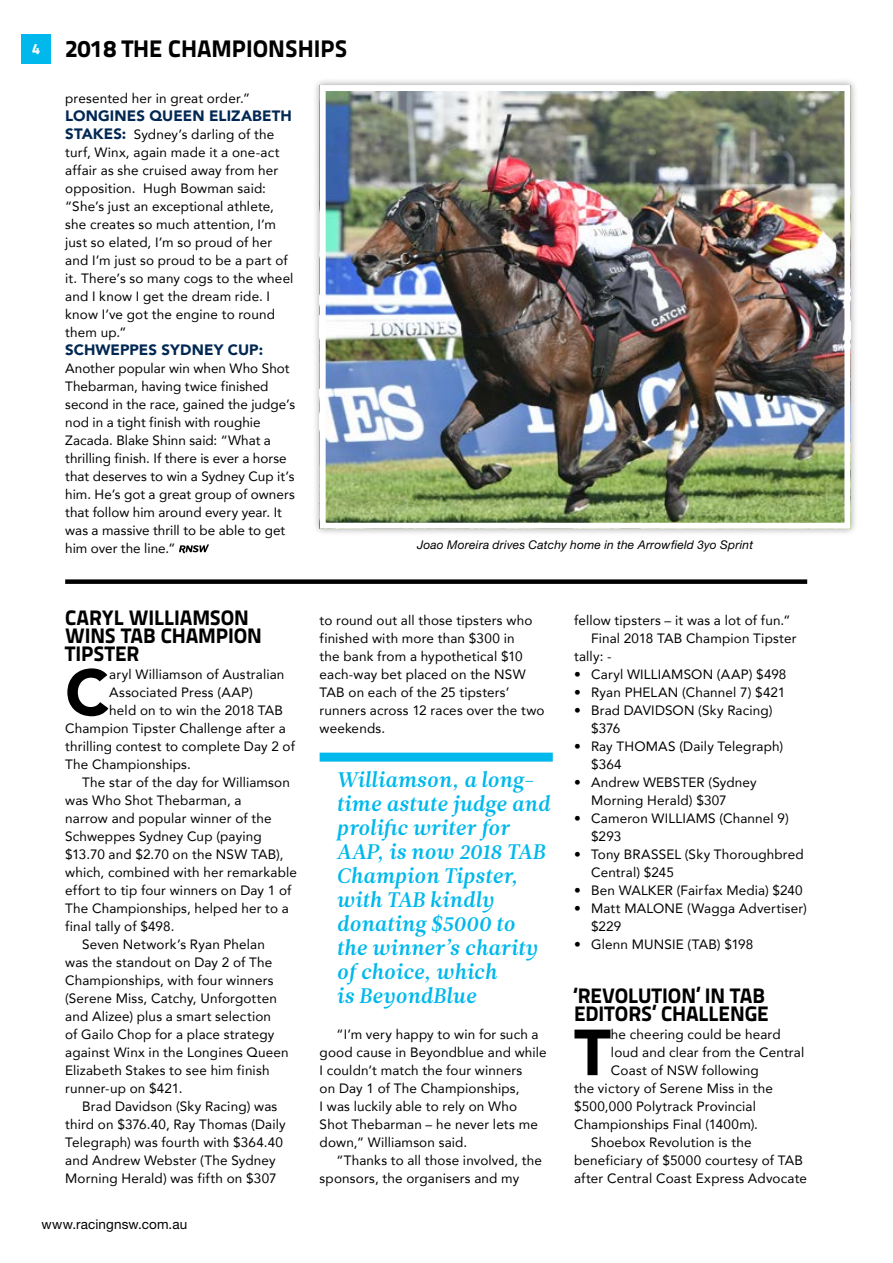
<style>
.page{position:relative;width:893px;height:1263px;background:#fff}
.page>*{position:absolute;margin:0;border:0;box-sizing:border-box;transform-origin:0 0}
.R_body_N{font:900 64.35px "Avenir";color:#000}
.t1{font:24px "Titillium Text 14 L 999 wt";color:#000}
.QUOTE_Feature{font:21px/24px "Leitura News Italic 3";letter-spacing:.01em;color:#00b8ec}
.SUBHEAD{font:21px/18px "Titillium Text 14 L 999 wt";letter-spacing:-.005em;color:#000}
.R_body_N-2{font:900 15px "Avenir";letter-spacing:.005em;color:#002753}
.t2{font:15px "Titillium Text 14 L 999 wt";color:#fff}
.R_body_N-3{font:13.5px/18px "Avenir";letter-spacing:.01em;color:#000}
.t3{font:13.5px "Helvetica Neue LT Std";letter-spacing:.01em;color:#000}
.t4{font:italic 12px "Helvetica Neue LT Std";letter-spacing:.015em;color:#000}
.s1{font-weight:900;font-size:15px;color:#002753}
</style>
<div class="page">
<svg style="left:179px;top:544px;width:30px;height:9px"></svg>
<div style="left:21px;top:34px;width:30px;height:30px;background:#00b8ec"></div>
<div style="left:312px;top:78px;width:545px;height:458px;background:#000;opacity:.35"></div>
<img style="left:327px;top:92px;width:516px;height:430px">
<div style="left:320px;top:85px;width:530px;height:444px;border:6px solid #fff"></div>
<div style="left:320px;top:753px;width:233px;height:9px;background:#00b8ec"></div>
<div style="left:65px;top:579px;width:742px;height:5px;background:#000"></div>
<p class="t2" style="left:32px;top:40px;width:9px">4</p>
<p class="t1" style="left:65px;top:33px;width:284px">2018 THE CHAMPIONSHIPS</p>
<p class="R_body_N-3" style="left:65px;top:89px;width:186px">presented her in great order.”</p>
<p class="R_body_N-2" style="left:65px;top:103px;width:228px">LONGINES QUEEN ELIZABETH</p>
<p class="R_body_N-3" style="left:65px;top:125px;width:230px"><span class="s1">STAKES:</span> Sydney’s darling of the turf, Winx, again made it a one-act affair as she cruised away from her opposition. Hugh Bowman said: “She’s just an exceptional athlete, she creates so much attention, I’m just so elated, I’m so proud of her and I’m just so proud to be a part of it. There’s so many cogs to the wheel and I know I get the dream ride. I know I’ve got the engine to round them up.”</p>
<p class="R_body_N-2" style="left:65px;top:337px;width:199px">SCHWEPPES SYDNEY CUP:</p>
<p class="R_body_N-3" style="left:65px;top:359px;width:231px">Another popular win when Who Shot Thebarman, having twice finished second in the race, gained the judge’s nod in a tight finish with roughie Zacada. Blake Shinn said: “What a thrilling finish. If there is ever a horse that deserves to win a Sydney Cup it’s him. He’s got a great group of owners that follow him around every year. It was a massive thrill to be able to get him over the line.”</p>
<p class="t4" style="left:417px;top:537px;width:338px">Joao Moreira drives Catchy home in the Arrowfield 3yo Sprint</p>
<p class="SUBHEAD" style="left:65px;top:608px;width:198px">CARYL WILLIAMSON<br>WINS TAB CHAMPION<br>TIPSTER</p>
<p class="R_body_N" style="left:65px;top:637px;width:46px">C</p>
<p class="R_body_N-3" style="left:109px;top:665px;width:177px">aryl Williamson of Australian</p>
<p class="R_body_N-3" style="left:109px;top:683px;width:145px">Associated Press (AAP)</p>
<p class="R_body_N-3" style="left:109px;top:701px;width:175px">held on to win the 2018 TAB</p>
<p class="R_body_N-3" style="left:65px;top:719px;width:222px">Champion Tipster Challenge after a</p>
<p class="R_body_N-3" style="left:65px;top:737px;width:231px">thrilling contest to complete Day 2 of</p>
<p class="R_body_N-3" style="left:65px;top:755px;width:127px">The Championships.</p>
<p class="R_body_N-3" style="left:65px;top:773px;width:233px;text-indent:17px">The star of the day for Williamson was Who Shot Thebarman, a<br>narrow and popular winner of the<br>Schweppes Sydney Cup (paying $13.70 and $2.70 on the NSW TAB), which, combined with her remarkable effort to tip four winners on Day 1 of<br>The Championships, helped her to a final tally of $498.</p>
<p class="R_body_N-3" style="left:65px;top:935px;width:225px;text-indent:17px">Seven Network’s Ryan Phelan was the standout on Day 2 of The<br>Championships, with four winners (Serene Miss, Catchy, Unforgotten and Alizee) plus a smart selection<br>of Gailo Chop for a place strategy against Winx in the Longines Queen<br>Elizabeth Stakes to see him finish runner-up on $421.</p>
<p class="R_body_N-3" style="left:65px;top:1097px;width:222px;text-indent:17px">Brad Davidson (Sky Racing) was third on $376.40, Ray Thomas (Daily Telegraph) was fourth with $364.40 and Andrew Webster (The Sydney Morning Herald) was fifth on $307</p>
<p class="R_body_N-3" style="left:320px;top:611px;width:226px">to round out all those tipsters who finished with more than $300 in<br>the bank from a hypothetical $10 each-way bet placed on the NSW<br>TAB on each of the 25 tipsters’ runners across 12 races over the two weekends.</p>
<p class="QUOTE_Feature" style="left:337px;top:768px;width:215px">Williamson, a long&shy;time astute judge and prolific writer for<br>AAP, is now 2018 TAB<br>Champion Tipster, with TAB kindly donating $5000 to the winner’s charity of choice, which<br>is BeyondBlue</p>
<p class="R_body_N-3" style="left:320px;top:1025px;width:229px;text-indent:17px">“I’m very happy to win for such a good cause in Beyondblue and while<br>I couldn’t match the four winners<br>on Day 1 of The Championships,<br>I was luckily able to rely on Who<br>Shot Thebarman – he never lets me down,” Williamson said.</p>
<p class="R_body_N-3" style="left:320px;top:1151px;width:224px;text-indent:17px">“Thanks to all those involved, the sponsors, the organisers and my</p>
<p class="R_body_N-3" style="left:574px;top:611px;width:218px">fellow tipsters – it was a lot of fun.”</p>
<p class="R_body_N-3" style="left:574px;top:629px;width:224px;text-indent:17px">Final 2018 TAB Champion Tipster tally: -</p>
<p class="R_body_N-3" style="left:574px;top:665px;width:214px">• Caryl WILLIAMSON (AAP) $498</p>
<p class="R_body_N-3" style="left:574px;top:683px;width:213px">• Ryan PHELAN (Channel 7) $421</p>
<p class="R_body_N-3" style="left:591px;top:701px;width:183px;text-indent:-17px">• Brad DAVIDSON (Sky Racing) $376</p>
<p class="R_body_N-3" style="left:591px;top:737px;width:194px;text-indent:-17px">• Ray THOMAS (Daily Telegraph) $364</p>
<p class="R_body_N-3" style="left:591px;top:773px;width:167px;text-indent:-17px">• Andrew WEBSTER (Sydney<br>Morning Herald) $307</p>
<p class="R_body_N-3" style="left:591px;top:809px;width:199px;text-indent:-17px">• Cameron WILLIAMS (Channel 9) $293</p>
<p class="R_body_N-3" style="left:591px;top:845px;width:214px;text-indent:-17px">• Tony BRASSEL (Sky Thoroughbred<br>Central) $245</p>
<p class="R_body_N-3" style="left:574px;top:881px;width:230px">• Ben WALKER (Fairfax Media) $240</p>
<p class="R_body_N-3" style="left:591px;top:899px;width:217px;text-indent:-17px">• Matt MALONE (Wagga Advertiser) $229</p>
<p class="R_body_N-3" style="left:574px;top:935px;width:181px">• Glenn MUNSIE (TAB) $198</p>
<p class="SUBHEAD" style="left:574px;top:986px;width:196px">‘REVOLUTION’ IN TAB<br>EDITORS’ CHALLENGE</p>
<p class="R_body_N" style="left:574px;top:997px;width:38px">T</p>
<p class="R_body_N-3" style="left:611px;top:1025px;width:171px">he cheering could be heard</p>
<p class="R_body_N-3" style="left:611px;top:1043px;width:195px">loud and clear from the Central</p>
<p class="R_body_N-3" style="left:611px;top:1061px;width:149px">Coast of NSW following</p>
<p class="R_body_N-3" style="left:574px;top:1079px;width:200px">the victory of Serene Miss in the</p>
<p class="R_body_N-3" style="left:574px;top:1097px;width:183px">$500,000 Polytrack Provincial</p>
<p class="R_body_N-3" style="left:574px;top:1115px;width:185px">Championships Final (1400m).</p>
<p class="R_body_N-3" style="left:574px;top:1133px;width:235px;text-indent:17px">Shoebox Revolution is the beneficiary of $5000 courtesy of TAB after Central Coast Express Advocate</p>
<p class="t3" style="left:41px;top:1216px;width:147px">www.racingnsw.com.au</p>
</div>
